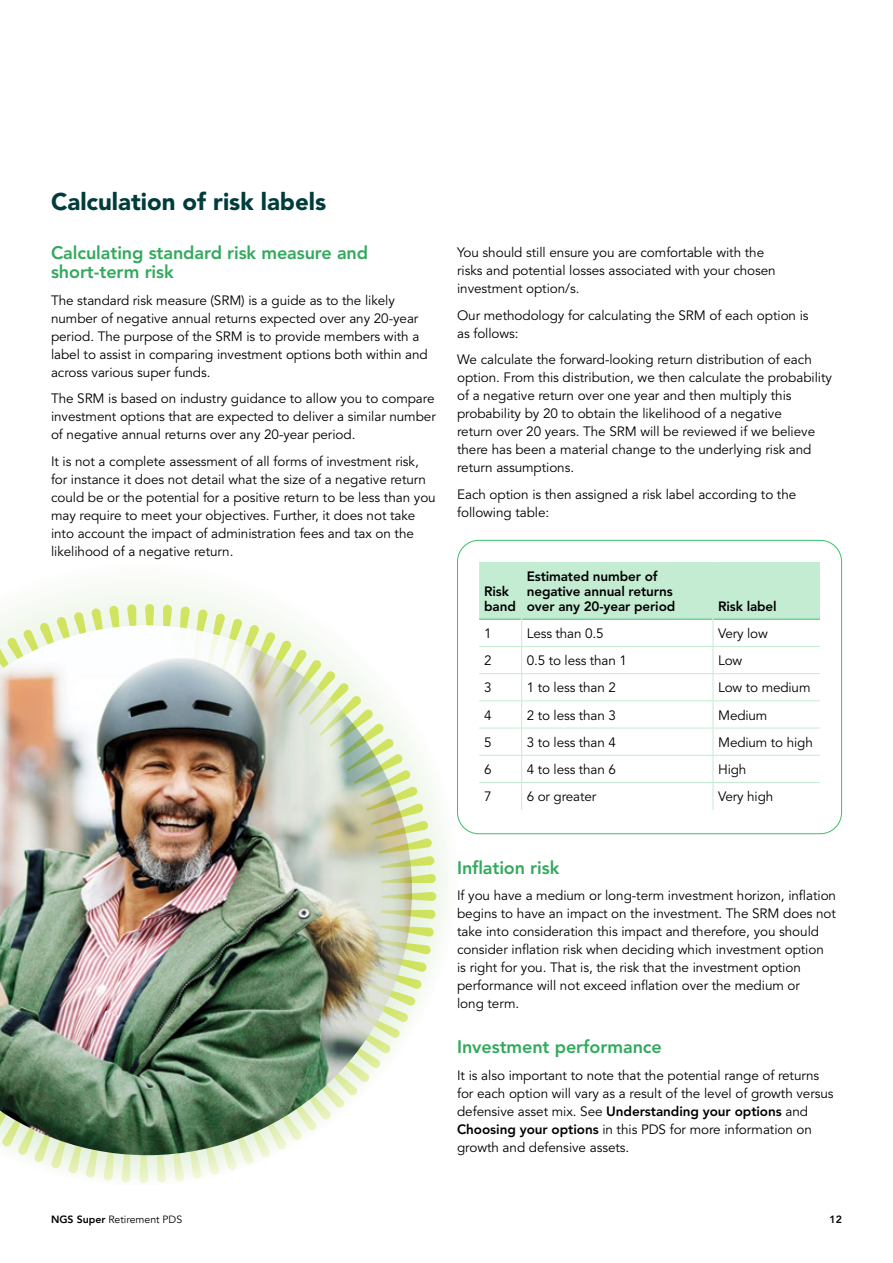
<style>
.page{position:relative;width:893px;height:1263px;background:#fff}
.page>*{position:absolute;margin:0;border:0;box-sizing:border-box;transform-origin:0 0}
.t1{font:900 24px "Avenir LT Std";color:#003c3c}
.t2{font:800 18px/19.5px "Avenir LT Std";letter-spacing:-.005em;color:#32a95d}
.t3{font:13.5px/18px "Avenir LT Std";letter-spacing:-.005em;color:#000}
.t4{font:800 13.5px/15px "Avenir LT Std";letter-spacing:-.01em;color:#000}
.t5{font:10.5px "Avenir";color:#000}
.t6{font:800 10.5px "Avenir";color:#000}
.s1{font-weight:800}
</style>
<div class="page">
<svg style="left:40px;top:587px;width:418px;height:596px"></svg>
<svg style="left:145px;top:604px;width:9px;height:21px"></svg>
<svg style="left:163px;top:604px;width:9px;height:21px"></svg>
<svg style="left:178px;top:606px;width:257px;height:262px"></svg>
<svg style="left:412px;top:874px;width:24px;height:9px"></svg>
<svg style="left:412px;top:892px;width:24px;height:9px"></svg>
<svg style="left:412px;top:910px;width:24px;height:9px"></svg>
<svg style="left:157px;top:925px;width:277px;height:258px"></svg>
<svg style="left:139px;top:1155px;width:9px;height:28px"></svg>
<svg style="left:121px;top:1155px;width:9px;height:27px"></svg>
<svg style="left:21px;top:1155px;width:94px;height:26px"></svg>
<svg style="left:0;top:604px;width:136px;height:21px"></svg>
<img style="left:0;top:625px;width:412px;height:530px">
<svg style="left:479px;top:562px;width:341px;height:248px"></svg>
<div style="left:457px;top:540px;width:385px;height:294px;border:1px solid #39c06a;border-radius:21px"></div>
<h1 class="t1" style="left:51px;top:187px;width:277px">Calculation of risk labels</h1>
<h2 class="t2" style="left:51px;top:243px;width:319px">Calculating standard risk measure and short‑term risk</h2>
<p class="t3" style="left:51px;top:291px;width:378px">The standard risk measure (SRM) is a guide as to the likely number of negative annual returns expected over any 20-year period. The purpose of the SRM is to provide members with a label to assist in comparing investment options both within and across various super funds.</p>
<p class="t3" style="left:51px;top:390px;width:386px;text-align:justify">The SRM is based on industry guidance to allow you to compare investment options that are expected to deliver a similar number of negative annual returns over any 20-year period.</p>
<p class="t3" style="left:51px;top:452px;width:386px">It is not a complete assessment of all forms of investment risk, for instance it does not detail what the size of a negative return could be or the potential for a positive return to be less than you may require to meet your objectives. Further, it does not take into account the impact of administration fees and tax on the likelihood of a negative return.</p>
<p class="t3" style="left:457px;top:244px;width:320px">You should still ensure you are comfortable with the risks and potential losses associated with your chosen investment option/s.</p>
<p class="t3" style="left:457px;top:306px;width:353px">Our methodology for calculating the SRM of each option is as follows:</p>
<p class="t3" style="left:457px;top:351px;width:376px">We calculate the forward-looking return distribution of each option. From this distribution, we then calculate the probability of a negative return over one year and then multiply this probability by 20 to obtain the likelihood of a negative<br>return over 20 years. The SRM will be reviewed if we believe there has been a material change to the underlying risk and return assumptions.</p>
<p class="t3" style="left:457px;top:485px;width:341px">Each option is then assigned a risk label according to the following table:</p>
<p class="t4" style="left:484px;top:583px;width:33px">Risk band</p>
<p class="t4" style="left:527px;top:568px;width:150px">Estimated number of negative annual returns over any 20-year period</p>
<p class="t4" style="left:718px;top:598px;width:60px">Risk label</p>
<p class="t3" style="left:484px;top:625px;width:9px">1</p>
<p class="t3" style="left:527px;top:625px;width:78px">Less than 0.5</p>
<p class="t3" style="left:718px;top:625px;width:51px">Very low</p>
<p class="t3" style="left:484px;top:652px;width:9px">2</p>
<p class="t3" style="left:527px;top:652px;width:102px">0.5 to less than 1</p>
<p class="t3" style="left:718px;top:652px;width:26px">Low</p>
<p class="t3" style="left:484px;top:679px;width:9px">3</p>
<p class="t3" style="left:527px;top:679px;width:91px">1 to less than 2</p>
<p class="t3" style="left:718px;top:679px;width:94px">Low to medium</p>
<p class="t3" style="left:484px;top:706px;width:9px">4</p>
<p class="t3" style="left:527px;top:706px;width:91px">2 to less than 3</p>
<p class="t3" style="left:718px;top:706px;width:51px">Medium</p>
<p class="t3" style="left:484px;top:733px;width:9px">5</p>
<p class="t3" style="left:527px;top:733px;width:91px">3 to less than 4</p>
<p class="t3" style="left:718px;top:733px;width:96px">Medium to high</p>
<p class="t3" style="left:484px;top:761px;width:9px">6</p>
<p class="t3" style="left:527px;top:761px;width:91px">4 to less than 6</p>
<p class="t3" style="left:718px;top:761px;width:30px">High</p>
<p class="t3" style="left:484px;top:788px;width:9px">7</p>
<p class="t3" style="left:527px;top:788px;width:71px">6 or greater</p>
<p class="t3" style="left:718px;top:788px;width:57px">Very high</p>
<h2 class="t2" style="left:457px;top:858px;width:104px">Inflation risk</h2>
<p class="t3" style="left:457px;top:887px;width:380px">If you have a medium or long-term investment horizon, inflation begins to have an impact on the investment. The SRM does not take into consideration this impact and therefore, you should consider inflation risk when deciding which investment option is right for you. That is, the risk that the investment option performance will not exceed inflation over the medium or<br>long term.</p>
<h2 class="t2" style="left:457px;top:1037px;width:206px">Investment performance</h2>
<p class="t3" style="left:457px;top:1067px;width:378px">It is also important to note that the potential range of returns for each option will vary as a result of the level of growth versus defensive asset mix. See <span class="s1">Understanding your options</span> and <span class="s1">Choosing your options</span> in this PDS for more information on growth and defensive assets.</p>
<p class="t5" style="left:51px;top:1213px;width:133px"><span class="s1">NGS Super</span> Retirement PDS</p>
<p class="t6" style="left:829px;top:1211px;width:14px">12</p>
</div>
